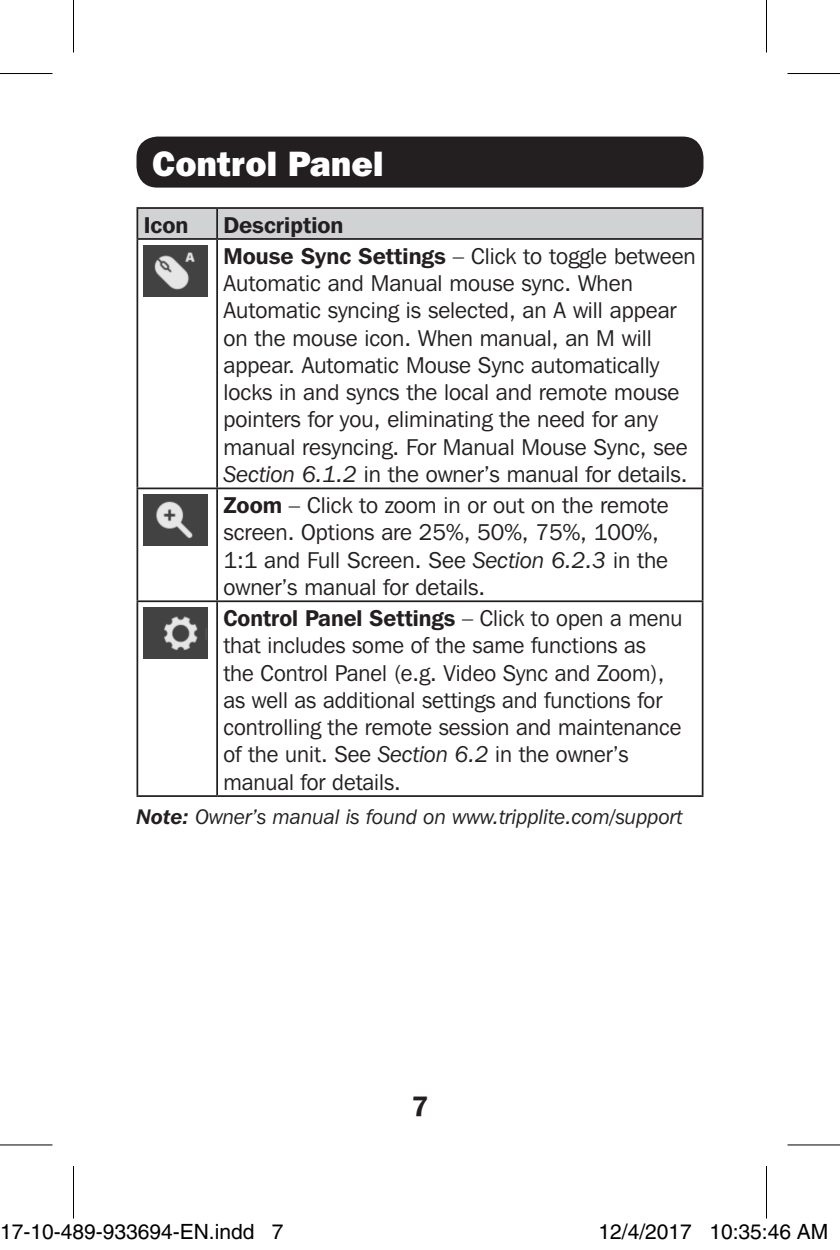
<style>
.page{position:relative;width:840px;height:1250px;background:#fff}
.page>*{position:absolute;margin:0;border:0;box-sizing:border-box;transform-origin:0 0}
.t1{font:800 35px "Franklin Gothic IT Cby BT";color:#fff}
.t2{font:600 28px "Franklin Gothic IT Cby BT";color:#231f20}
.t3{font:22.75px/27.3px "Franklin Gothic IT Cby BT";color:#231f20}
.t4{font:600 22.75px "Franklin Gothic IT Cby BT";color:#231f20}
.t5{font:italic 21px "Franklin Gothic IT Cby BT";color:#231f20}
.t6{font:21px "Helvetica";color:#000}
.s1{font-weight:600}
.s2{font-style:italic}
</style>
<div class="page">
<div style="left:136px;top:136px;width:568px;height:52px;background:#231f20;border-radius:21px"></div>
<div style="left:138px;top:209px;width:564px;height:29px;background:#d1d2d4"></div>
<hr style="left:136px;top:207px;width:81px;height:2px;background:#231f20">
<hr style="left:136px;top:209px;width:2px;height:29px;background:#231f20">
<hr style="left:217px;top:207px;width:487px;height:2px;background:#231f20">
<hr style="left:216px;top:209px;width:2px;height:29px;background:#231f20">
<hr style="left:702px;top:209px;width:2px;height:29px;background:#231f20">
<hr style="left:136px;top:238px;width:81px;height:2px;background:#231f20">
<hr style="left:136px;top:240px;width:2px;height:247px;background:#231f20">
<hr style="left:217px;top:238px;width:487px;height:2px;background:#231f20">
<hr style="left:216px;top:240px;width:2px;height:247px;background:#231f20">
<hr style="left:702px;top:240px;width:2px;height:247px;background:#231f20">
<hr style="left:136px;top:487px;width:81px;height:2px;background:#231f20">
<hr style="left:136px;top:489px;width:2px;height:111px;background:#231f20">
<hr style="left:217px;top:487px;width:487px;height:2px;background:#231f20">
<hr style="left:216px;top:489px;width:2px;height:111px;background:#231f20">
<hr style="left:702px;top:489px;width:2px;height:111px;background:#231f20">
<hr style="left:136px;top:600px;width:81px;height:2px;background:#231f20">
<hr style="left:136px;top:602px;width:2px;height:193px;background:#231f20">
<hr style="left:217px;top:600px;width:487px;height:2px;background:#231f20">
<hr style="left:216px;top:602px;width:2px;height:193px;background:#231f20">
<hr style="left:702px;top:602px;width:2px;height:193px;background:#231f20">
<hr style="left:136px;top:795px;width:81px;height:2px;background:#231f20">
<hr style="left:217px;top:795px;width:487px;height:2px;background:#231f20">
<img style="left:144px;top:245px;width:63px;height:51px">
<img style="left:144px;top:495px;width:63px;height:51px">
<img style="left:144px;top:607px;width:63px;height:51px">
<svg style="left:0;top:1145px;width:52px;height:1px"></svg>
<svg style="left:788px;top:1145px;width:52px;height:1px"></svg>
<hr style="left:0;top:73px;width:52px;height:1px;background:#000">
<hr style="left:788px;top:73px;width:52px;height:1px;background:#000">
<hr style="left:0;top:1144px;width:52px;height:1px;background:#000">
<hr style="left:788px;top:1144px;width:52px;height:1px;background:#000">
<hr style="left:73px;top:0;width:1px;height:52px;background:#000">
<hr style="left:73px;top:1166px;width:1px;height:52px;background:#000">
<hr style="left:766px;top:0;width:1px;height:52px;background:#000">
<hr style="left:766px;top:1166px;width:1px;height:52px;background:#000">
<div style="left:44px;top:1225px;width:8px;height:13px;border:1px solid #fff;border-radius:50%"></div>
<div style="left:42px;top:1224px;width:12px;height:16px;border:1px solid #fff;border-radius:50%"></div>
<div style="left:659px;top:1225px;width:8px;height:13px;border:1px solid #fff;border-radius:50%"></div>
<div style="left:657px;top:1224px;width:11px;height:16px;border:1px solid #fff;border-radius:50%"></div>
<div style="left:723px;top:1225px;width:8px;height:13px;border:1px solid #fff;border-radius:50%"></div>
<div style="left:721px;top:1224px;width:12px;height:16px;border:1px solid #fff;border-radius:50%"></div>
<p class="t1" style="left:152px;top:141px;width:233px">Control Panel</p>
<p class="t4" style="left:144px;top:210px;width:46px">Icon</p>
<p class="t4" style="left:223px;top:210px;width:122px">Description</p>
<p class="t3" style="left:223px;top:242px;width:474px"><span class="s1">Mouse Sync Settings</span> – Click to toggle between Automatic and Manual mouse sync. When Automatic syncing is selected, an A will appear on the mouse icon. When manual, an M will appear. Automatic Mouse Sync automatically locks in and syncs the local and remote mouse pointers for you, eliminating the need for any manual resyncing. For Manual Mouse Sync, see <span class="s2">Section 6.1.2</span> in the owner’s manual for details.</p>
<p class="t3" style="left:223px;top:491px;width:447px"><span class="s1">Zoom</span> – Click to zoom in or out on the remote screen. Options are 25%, 50%, 75%, 100%, 1:1 and Full Screen. See <span class="s2">Section 6.2.3</span> in the owner’s manual for details.</p>
<p class="t3" style="left:223px;top:604px;width:461px"><span class="s1">Control Panel Settings</span> – Click to open a menu that includes some of the same functions as<br>the Control Panel (e.g. Video Sync and Zoom), as well as additional settings and functions for controlling the remote session and maintenance of the unit. See <span class="s2">Section 6.2</span> in the owner’s manual for details.</p>
<p class="t5" style="left:136px;top:803px;width:548px"><span class="s1">Note:</span> Owner’s manual is found on www.tripplite.com/support</p>
<p class="t2" style="left:411px;top:1089px;width:19px">7</p>
<p class="t6" style="left:0;top:1219px;width:285px">17-10-489-933694-EN.indd 7</p>
<p class="t6" style="left:598px;top:1219px;width:231px">12/4/2017 10:35:46 AM</p>
</div>
